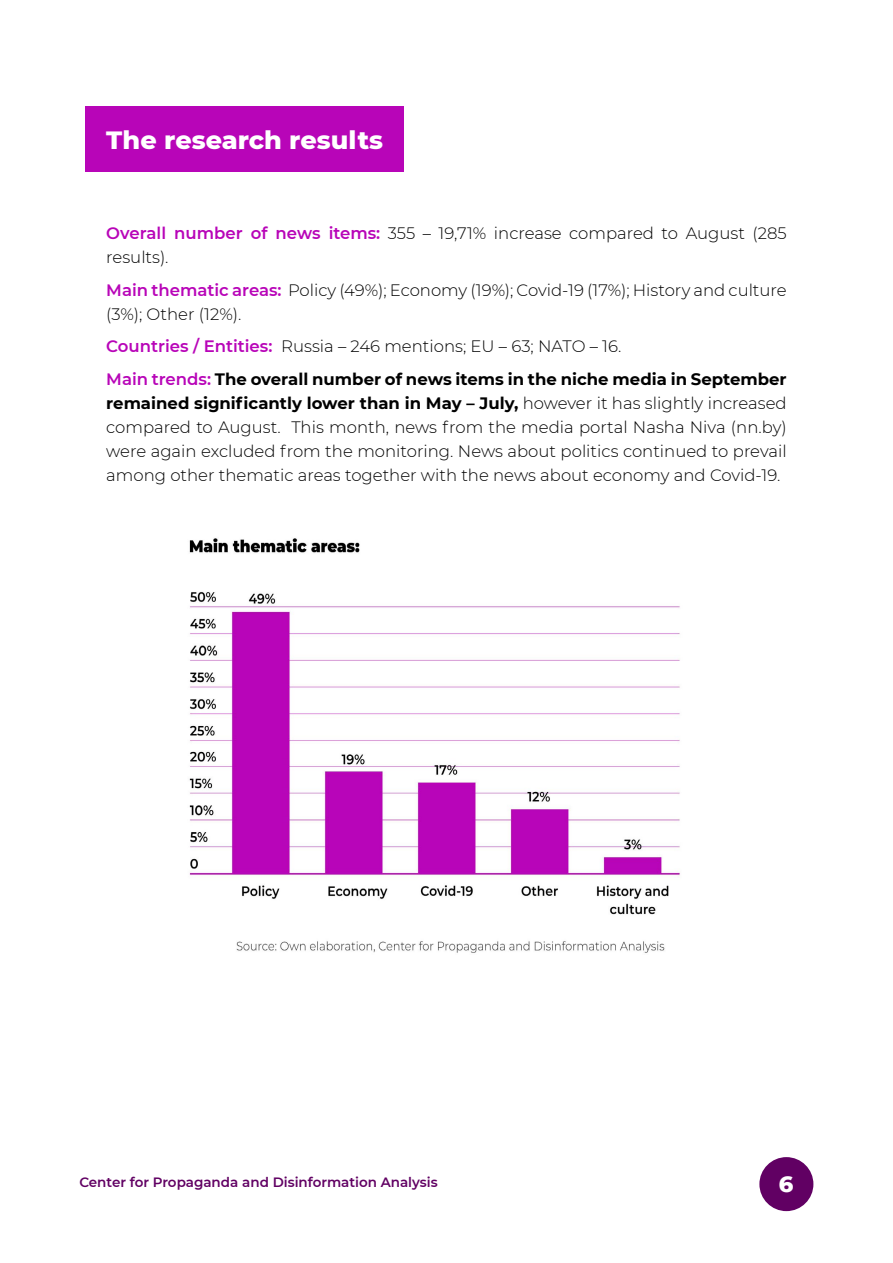
<style>
.page{position:relative;width:893px;height:1263px;background:#fff}
.page>*{position:absolute;margin:0;border:0;box-sizing:border-box;transform-origin:0 0}
.t1{font:800 25.5px "Montserrat";color:#fff}
.t2{font:800 22.5px "Montserrat";color:#fff}
.t3{font:300 16.5px/24px "Montserrat";color:#000}
.t4{font:700 16.5px/32.5px "Montserrat";color:#000}
.t5{font:600 13.5px "Montserrat";color:#610063}
.s1{font-weight:600;color:#b805b8}
.s2{font-weight:300}
.s3{font-weight:700}
</style>
<div class="page">
<div style="left:759px;top:1157px;width:54px;height:54px;background:#610063;border-radius:50%"></div>
<div style="left:85px;top:106px;width:319px;height:66px;background:#b805b8"></div>
<img style="left:189px;top:538px;width:491px;height:415px">
<h1 class="t1" style="left:106px;top:121px;width:278px">The research results</h1>
<p class="t3" style="left:106px;top:221px;width:682px"><span class="s1">Overall number of news items:</span> 355 – 19,71% increase compared to August (285 results).</p>
<p class="t3" style="left:106px;top:277px;width:682px"><span class="s1">Main thematic areas:</span> Policy (49%); Economy (19%); Covid-19 (17%); History and culture (3%); Other (12%).</p>
<p class="t4" style="left:106px;top:329px;width:682px"><span class="s1">Countries / Entities:</span> <span class="s2">Russia – 246 mentions; EU – 63; NATO – 16.<br></span><span class="s1">Main trends:</span> The overall number of news items in the niche media in September</p>
<p class="t3" style="left:106px;top:390px;width:682px;text-align:justify"><span class="s3">remained significantly lower than in May – July,</span> however it has slightly increased compared to August. This month, news from the media portal Nasha Niva (nn.by) were again excluded from the monitoring. News about politics continued to prevail among other thematic areas together with the news about economy and Covid-19.</p>
<p class="t5" style="left:79px;top:1172px;width:360px">Center for Propaganda and Disinformation Analysis</p>
<h2 class="t2" style="left:779px;top:1168px;width:16px">6</h2>
</div>
